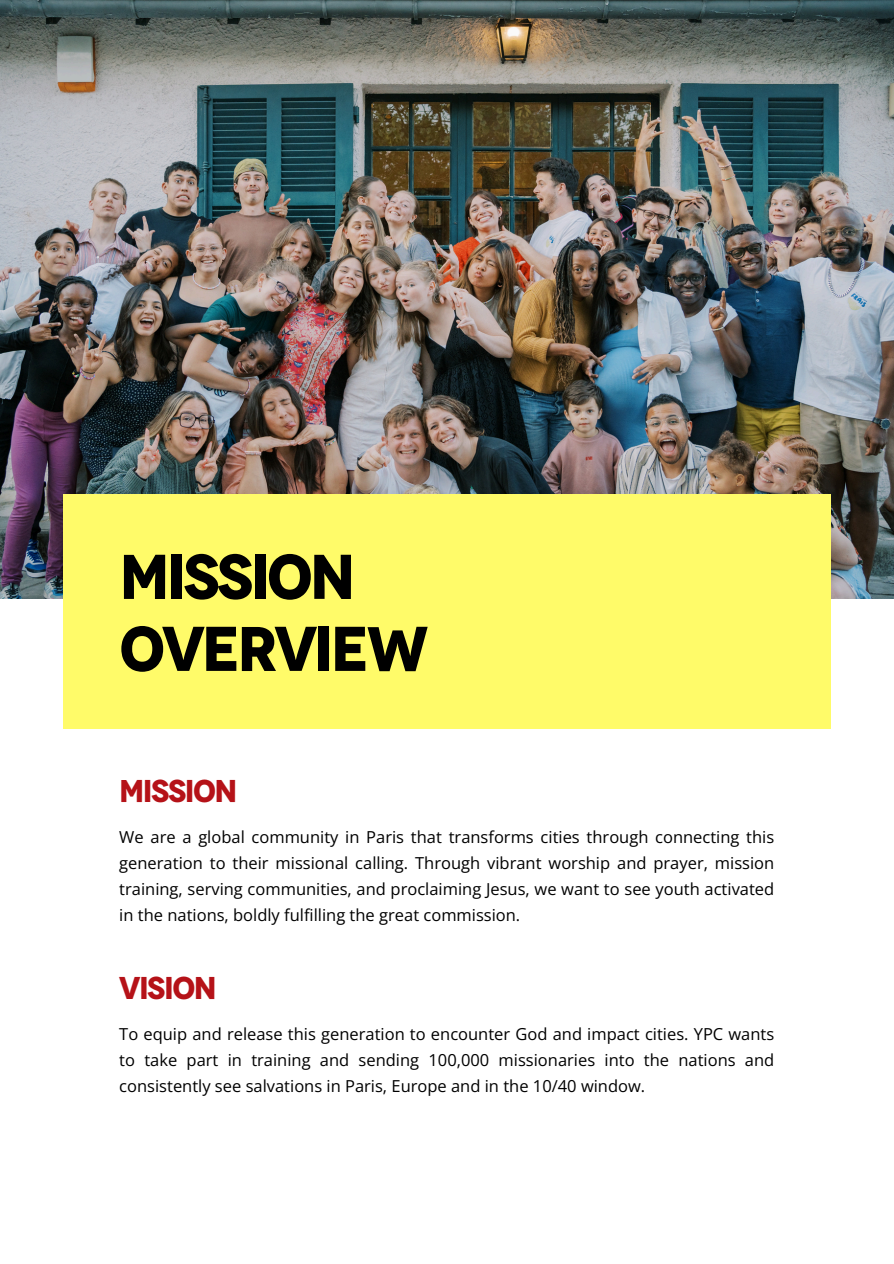
<style>
.page{position:relative;width:894px;height:1264px;background:#fff}
.page>*{position:absolute;margin:0;border:0;box-sizing:border-box;transform-origin:0 0}
.t1{font:700 63px/72px "Novecento";letter-spacing:-.05em;color:#000}
.t2{font:700 31.5px "Novecento";letter-spacing:-.05em;color:#b51218}
.t3{font:16.5px/25.8px "Open Sans";color:#000;text-align:justify}
</style>
<div class="page">
<img style="left:0;top:0;width:893px;height:598px">
<div style="left:63px;top:494px;width:767px;height:235px;background:#fffb69"></div>
<p class="t1" style="left:119px;top:541px;width:311px">MISSION<br>OVERVIEW</p>
<h2 class="t2" style="left:119px;top:772px;width:120px">MISSION</h2>
<h2 class="t3" style="left:119px;top:823px;width:656px">We are a global community in Paris that transforms cities through connecting this generation to their missional calling. Through vibrant worship and prayer, mission training, serving communities, and proclaiming Jesus, we want to see youth activated in the nations, boldly fulfilling the great commission.</h2>
<p class="t2" style="left:119px;top:969px;width:99px">VISION</p>
<h1 class="t3" style="left:119px;top:1020px;width:656px">To equip and release this generation to encounter God and impact cities. YPC wants to take part in training and sending 100,000 missionaries into the nations and consistently see salvations in Paris, Europe and in the 10/40 window.</h1>
</div>
